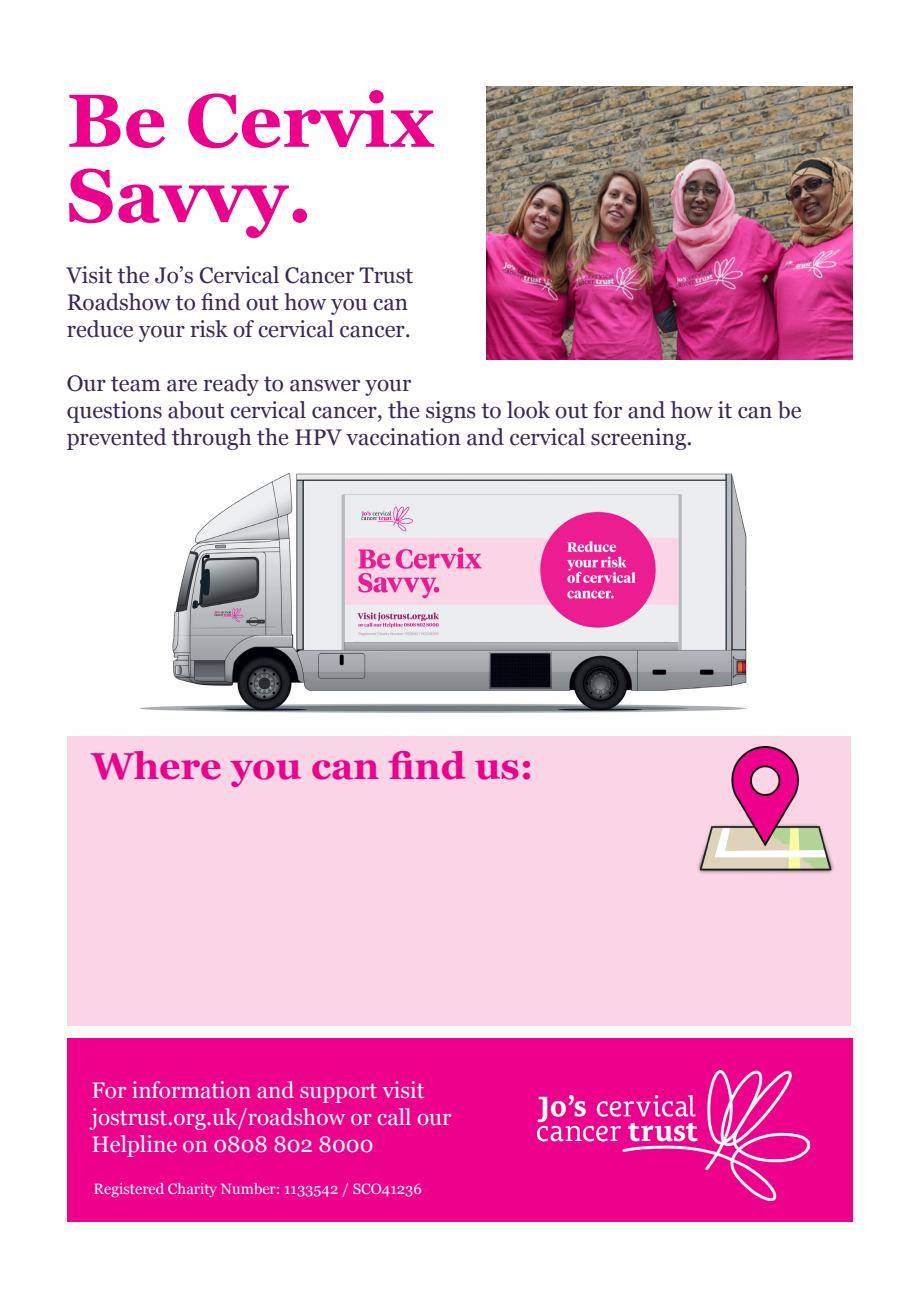
<style>
.page{position:relative;width:919px;height:1289px;background:#fff}
.page>*{position:absolute;margin:0;border:0;box-sizing:border-box;transform-origin:0 0}
.t1{font:700 75px/75px "Georgia";color:#ec008c}
.t2{font:700 37.5px "Georgia";color:#ec008c}
.t3{font:22.5px/27px "Georgia";color:#392852}
.t4{font:22.5px "Georgia";color:#fff}
.t5{font:15px "Georgia";color:#fff}
</style>
<div class="page">
<img style="left:140px;top:473px;width:607px;height:240px">
<div style="left:67px;top:736px;width:783px;height:289px;background:#fad5e5"></div>
<div style="left:67px;top:1038px;width:785px;height:184px;background:#ec008c"></div>
<img style="left:486px;top:86px;width:366px;height:273px">
<img style="left:697px;top:746px;width:137px;height:128px">
<img style="left:537px;top:1070px;width:272px;height:130px">
<p class="t1" style="left:67px;top:84px;width:369px">Be Cervix<br>Savvy.</p>
<p class="t3" style="left:67px;top:262px;width:348px">Visit the Jo’s Cervical Cancer Trust</p>
<p class="t3" style="left:67px;top:289px;width:343px">Roadshow to find out how you can</p>
<p class="t3" style="left:67px;top:316px;width:345px">reduce your risk of cervical cancer.</p>
<p class="t3" style="left:67px;top:370px;width:346px">Our team are ready to answer your</p>
<p class="t3" style="left:67px;top:397px;width:736px">questions about cervical cancer, the signs to look out for and how it can be prevented through the HPV vaccination and cervical screening.</p>
<p class="t2" style="left:91px;top:742px;width:443px">Where you can find us:</p>
<p class="t4" style="left:91px;top:1076px;width:334px">For information and support visit</p>
<p class="t4" style="left:91px;top:1103px;width:361px">jostrust.org.uk/roadshow or call our</p>
<p class="t4" style="left:91px;top:1130px;width:283px">Helpline on 0808 802 8000</p>
<p class="t5" style="left:94px;top:1179px;width:330px">Registered Charity Number: 1133542 / SCO41236</p>
</div>
